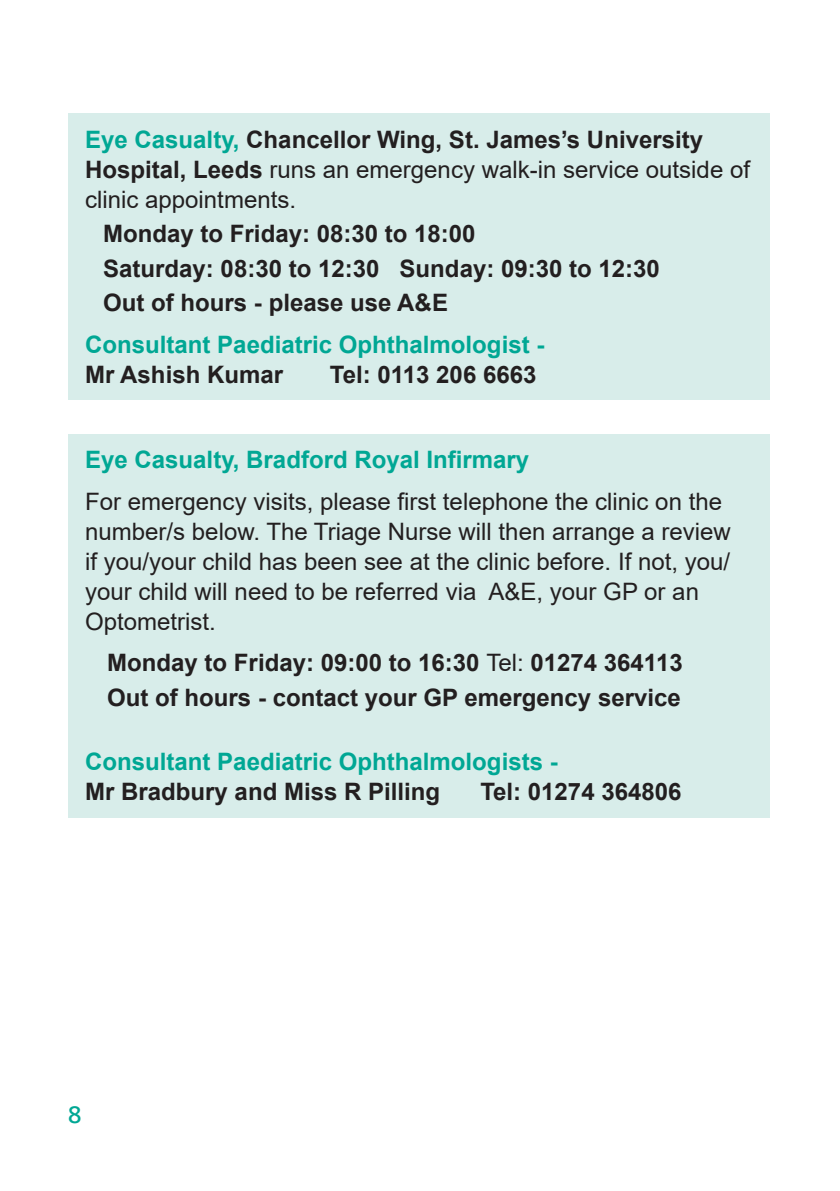
<style>
.page{position:relative;width:840px;height:1191px;background:#fff}
.page>*{position:absolute;margin:0;border:0;box-sizing:border-box;transform-origin:0 0}
.Body_Text{font:24px/30px "Arial";color:#231f20}
.Body_Text-2{font:700 24px "Arial";color:#231f20}
.Body_Text-3{font:700 24px/30px "Arial";color:#00a794}
.t1{font:24px "Frutiger LT";color:#00a794}
.s1{font-weight:700;color:#00a794}
.s2{font-weight:700}
.s3{color:#231f20}
.s4{font-weight:400}
</style>
<div class="page">
<div style="left:68px;top:113px;width:701px;height:287px;background:#d8edea"></div>
<div style="left:68px;top:434px;width:701px;height:383px;background:#d8edea"></div>
<p class="Body_Text" style="left:85px;top:124px;width:666px"><span class="s1">Eye Casualty,</span> <span class="s2">Chancellor Wing, St. James’s University<br>Hospital, Leeds</span> runs an emergency walk-in service outside of clinic appointments.</p>
<p class="Body_Text-2" style="left:103px;top:217px;width:374px">Monday to Friday: 08:30 to 18:00</p>
<p class="Body_Text-2" style="left:103px;top:251px;width:558px">Saturday: 08:30 to 12:30 Sunday: 09:30 to 12:30</p>
<p class="Body_Text-2" style="left:103px;top:286px;width:346px">Out of hours - please use A&amp;E</p>
<p class="Body_Text-3" style="left:85px;top:329px;width:460px">Consultant Paediatric Ophthalmologist -<br><span class="s3">Mr Ashish Kumar</span></p>
<p class="Body_Text-2" style="left:330px;top:357px;width:208px">Tel: 0113 206 6663</p>
<p class="Body_Text-3" style="left:85px;top:445px;width:445px">Eye Casualty, Bradford Royal Infirmary</p>
<p class="Body_Text" style="left:85px;top:486px;width:647px">For emergency visits, please first telephone the clinic on the number/s below. The Triage Nurse will then arrange a review if you/your child has been see at the clinic before. If not, you/ your child will need to be referred via A&amp;E, your GP or an Optometrist.</p>
<p class="Body_Text-2" style="left:107px;top:645px;width:576px">Monday to Friday: 09:00 to 16:30 <span class="s4">Tel:</span> 01274 364113</p>
<p class="Body_Text-2" style="left:107px;top:680px;width:575px">Out of hours - contact your GP emergency service</p>
<p class="Body_Text-3" style="left:85px;top:747px;width:474px">Consultant Paediatric Ophthalmologists -<br><span class="s3">Mr Bradbury and Miss R Pilling</span></p>
<p class="Body_Text-2" style="left:480px;top:775px;width:202px">Tel: 01274 364806</p>
<p class="t1" style="left:68px;top:1101px;width:15px">8</p>
</div>
